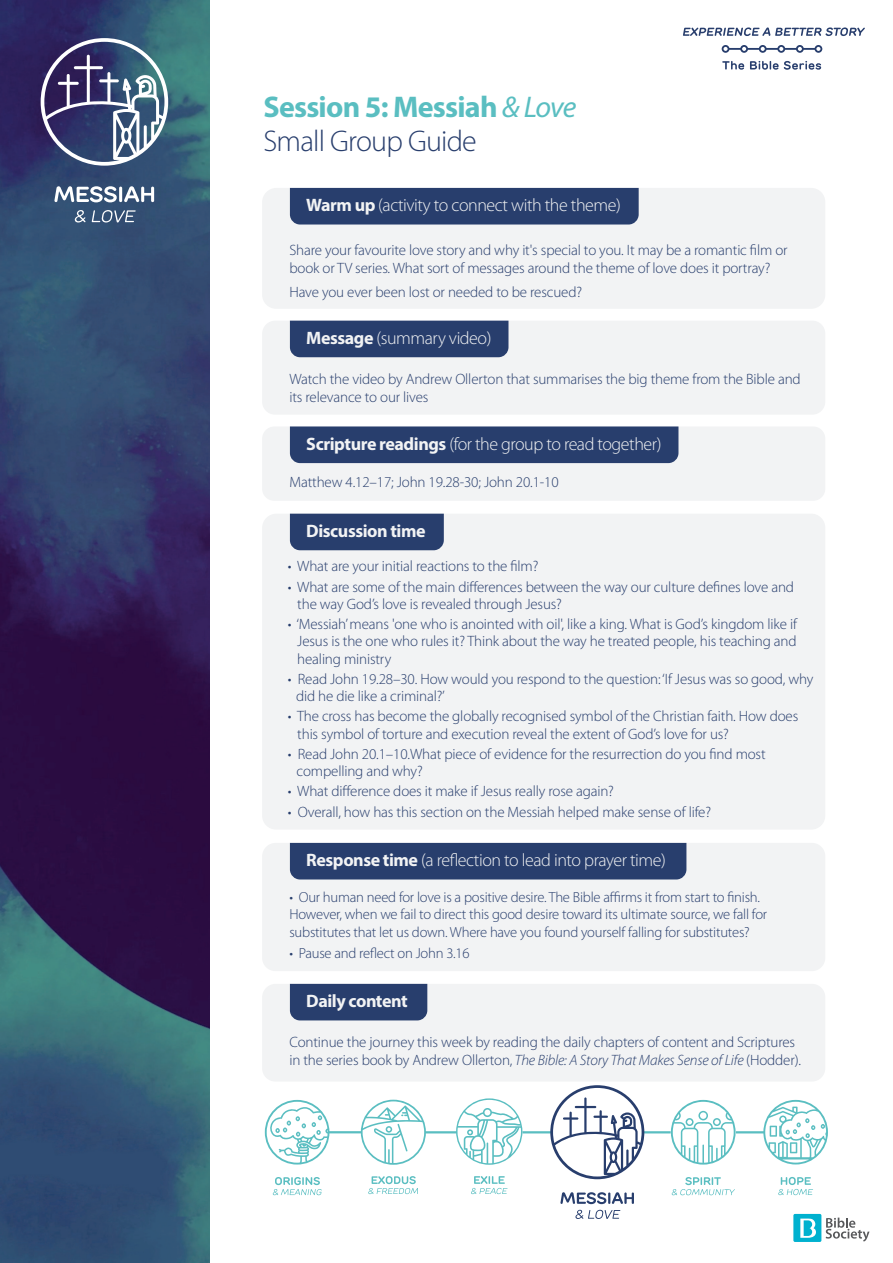
<style>
.page{position:relative;width:893px;height:1263px;background:#fff}
.page>*{position:absolute;margin:0;border:0;box-sizing:border-box;transform-origin:0 0}
.t1{font:700 30px "Myriad Pro";letter-spacing:-.025em;color:#5abec1}
.t2{font:300 30px "Myriad Pro";letter-spacing:-.025em;color:#283e6d}
.t3{font:300 18px "Myriad Pro";letter-spacing:-.025em;color:#f2f3f4}
.t4{font:700 18px "Myriad Pro";letter-spacing:-.025em;color:#f2f3f4}
.t5{font:300 15px/17.2px "Myriad Pro";letter-spacing:-.01em;color:#283e6d}
.t6{font:300 14.7px/17.5px "Myriad Pro";letter-spacing:-.015em;color:#283e6d}
.s1{font-weight:400;font-style:italic}
.s2{font-weight:700}
.s3{font-style:italic}
</style>
<div class="page">
<img style="left:0;top:0;width:210px;height:1263px">
<div style="left:262px;top:188px;width:563px;height:121px;background:#f2f3f4;border-radius:14px"></div>
<div style="left:290px;top:188px;width:349px;height:36px;background:#283e6d"></div>
<div style="left:262px;top:321px;width:563px;height:94px;background:#f2f3f4;border-radius:13px"></div>
<div style="left:290px;top:321px;width:218px;height:36px;background:#283e6d"></div>
<div style="left:262px;top:843px;width:563px;height:128px;background:#f2f3f4;border-radius:13px"></div>
<div style="left:290px;top:843px;width:396px;height:36px;background:#283e6d"></div>
<div style="left:262px;top:984px;width:563px;height:97px;background:#f2f3f4;border-radius:13px"></div>
<div style="left:290px;top:984px;width:137px;height:36px;background:#283e6d"></div>
<div style="left:262px;top:426px;width:563px;height:75px;background:#f2f3f4;border-radius:12px"></div>
<div style="left:290px;top:426px;width:388px;height:37px;background:#283e6d"></div>
<div style="left:262px;top:514px;width:563px;height:315px;background:#f2f3f4;border-radius:14px"></div>
<div style="left:290px;top:514px;width:154px;height:36px;background:#283e6d"></div>
<svg style="left:722px;top:61px;width:22px;height:9px"></svg>
<svg style="left:750px;top:61px;width:71px;height:9px"></svg>
<svg style="left:722px;top:45px;width:100px;height:8px"></svg>
<svg style="left:683px;top:27px;width:182px;height:9px"></svg>
<div style="left:793px;top:1214px;width:28px;height:28px;background:#00b1cf;border-radius:2px"></div>
<svg style="left:800px;top:1218px;width:16px;height:20px"></svg>
<svg style="left:826px;top:1217px;width:43px;height:24px"></svg>
<svg style="left:41px;top:38px;width:127px;height:128px"></svg>
<svg style="left:54px;top:186px;width:63px;height:16px"></svg>
<hr style="left:119px;top:187px;width:3px;height:15px;background:#fff;border-radius:2px">
<svg style="left:124px;top:186px;width:30px;height:16px"></svg>
<svg style="left:75px;top:210px;width:11px;height:12px"></svg>
<svg style="left:92px;top:210px;width:44px;height:12px"></svg>
<hr style="left:522px;top:1131px;width:31px;height:2px;background:#5abec1">
<svg style="left:361px;top:1100px;width:65px;height:65px"></svg>
<svg style="left:368px;top:1176px;width:50px;height:18px"></svg>
<svg style="left:265px;top:1100px;width:64px;height:64px"></svg>
<svg style="left:273px;top:1177px;width:49px;height:18px"></svg>
<svg style="left:671px;top:1100px;width:65px;height:64px"></svg>
<svg style="left:672px;top:1177px;width:63px;height:18px"></svg>
<svg style="left:763px;top:1100px;width:65px;height:64px"></svg>
<svg style="left:778px;top:1177px;width:35px;height:18px"></svg>
<hr style="left:328px;top:1131px;width:33px;height:2px;background:#5abec1">
<hr style="left:425px;top:1131px;width:32px;height:2px;background:#5abec1">
<hr style="left:642px;top:1131px;width:29px;height:2px;background:#5abec1">
<hr style="left:736px;top:1131px;width:28px;height:2px;background:#5abec1">
<svg style="left:456px;top:1098px;width:66px;height:67px"></svg>
<svg style="left:471px;top:1176px;width:37px;height:18px"></svg>
<svg style="left:550px;top:1085px;width:94px;height:94px"></svg>
<svg style="left:560px;top:1192px;width:74px;height:12px"></svg>
<svg style="left:575px;top:1210px;width:45px;height:9px"></svg>
<h1 class="t1" style="left:263px;top:87px;width:315px">Session 5: Messiah <span class="s1">&amp; Love</span></h1>
<h1 class="t2" style="left:263px;top:125px;width:215px">Small Group Guide</h1>
<p class="t3" style="left:306px;top:195px;width:316px"><span class="s2">Warm up</span> (activity to connect with the theme)</p>
<p class="t5" style="left:289px;top:241px;width:500px;line-height:18px">Share your favourite love story and why it's special to you. It may be a romantic film or book or TV series. What sort of messages around the theme of love does it portray?</p>
<p class="t5" style="left:289px;top:283px;width:294px">Have you ever been lost or needed to be rescued?</p>
<p class="t3" style="left:306px;top:328px;width:187px"><span class="s2">Message</span> (summary video)</p>
<p class="t5" style="left:289px;top:371px;width:513px;line-height:18px">Watch the video by Andrew Ollerton that summarises the big theme from the Bible and its relevance to our lives</p>
<p class="t3" style="left:306px;top:434px;width:357px"><span class="s2">Scripture readings</span> (for the group to read together)</p>
<p class="t5" style="left:289px;top:474px;width:271px">Matthew 4.12–17; John 19.28-30; John 20.1-10</p>
<p class="t4" style="left:306px;top:519px;width:121px">Discussion time</p>
<p class="t5" style="left:288px;top:558px;width:252px">• What are your initial reactions to the film?</p>
<p class="t5" style="left:297px;top:578px;width:498px;text-indent:-9px">• What are some of the main differences between the way our culture defines love and the way God’s love is revealed through Jesus?</p>
<p class="t5" style="left:297px;top:616px;width:501px;text-align:justify;text-indent:-9px">• ‘Messiah’ means 'one who is anointed with oil', like a king. What is God’s kingdom like if Jesus is the one who rules it? Think about the way he treated people, his teaching and healing ministry</p>
<p class="t5" style="left:296px;top:670px;width:519px;text-indent:-8px">• Read John 19.28–30. How would you respond to the question: ‘If Jesus was so good, why did he die like a criminal?’</p>
<p class="t5" style="left:297px;top:708px;width:503px;text-indent:-9px">• The cross has become the globally recognised symbol of the Christian faith. How does this symbol of torture and execution reveal the extent of God’s love for us?</p>
<p class="t5" style="left:297px;top:745px;width:471px;text-indent:-9px">• Read John 20.1–10.What piece of evidence for the resurrection do you find most compelling and why?</p>
<p class="t5" style="left:288px;top:783px;width:328px">• What difference does it make if Jesus really rose again?</p>
<p class="t5" style="left:288px;top:803px;width:425px">• Overall, how has this section on the Messiah helped make sense of life?</p>
<p class="t3" style="left:306px;top:850px;width:361px"><span class="s2">Response time</span> (a reflection to lead into prayer time)</p>
<p class="t6" style="left:289px;top:888px;width:479px">• Our human need for love is a positive desire. The Bible affirms it from start to finish.<br>However, when we fail to direct this good desire toward its ultimate source, we fall for substitutes that let us down. Where have you found yourself falling for substitutes?</p>
<p class="t6" style="left:289px;top:944px;width:182px">• Pause and reflect on John 3.16</p>
<p class="t4" style="left:306px;top:989px;width:103px">Daily content</p>
<p class="t5" style="left:289px;top:1033px;width:513px;line-height:18px">Continue the journey this week by reading the daily chapters of content and Scriptures in the series book by Andrew Ollerton, <span class="s3">The Bible: A Story That Makes Sense of Life</span> (Hodder).</p>
</div>
